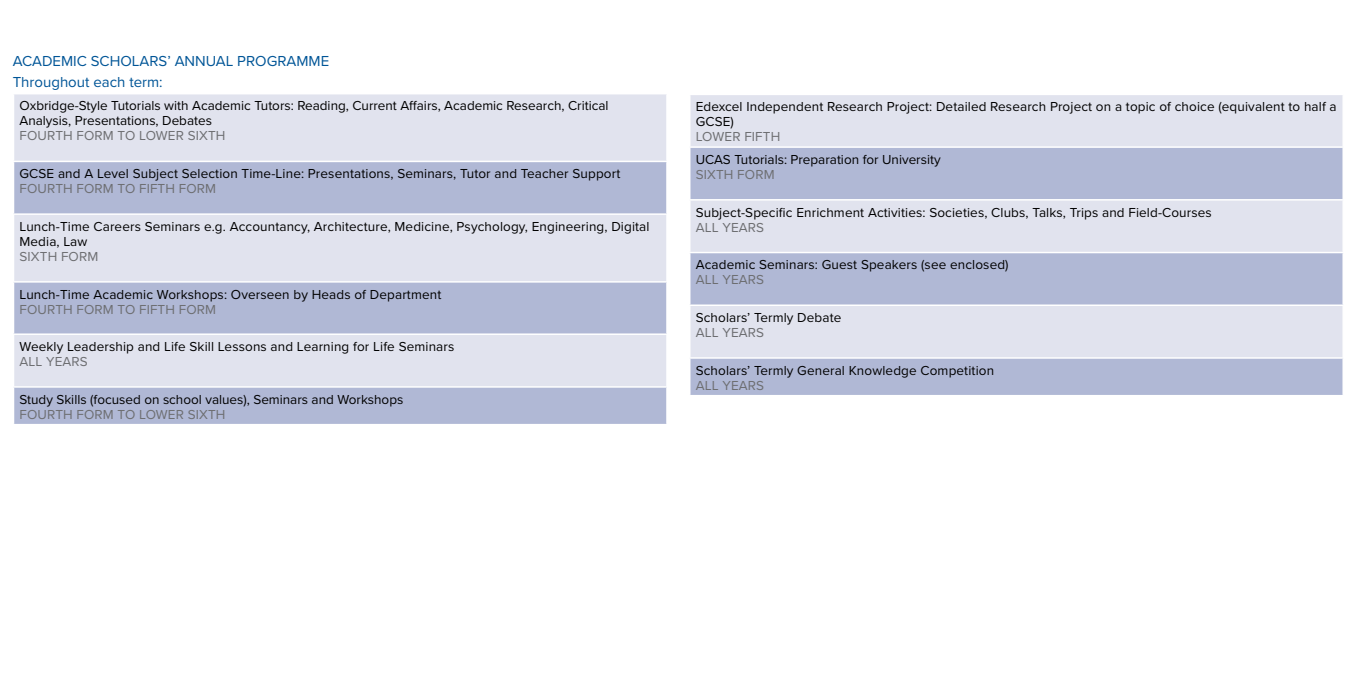
<style>
.page{position:relative;width:1361px;height:681px;background:#fff}
.page>*{position:absolute;margin:0;border:0;box-sizing:border-box;transform-origin:0 0}
.t1{font:15px/21px "Proxima Nova";color:#005597}
.t2{font:13.5px/15px "Proxima Nova";letter-spacing:.01em;color:#000}
.t3{font:13.5px "Proxima Nova";letter-spacing:.01em;color:#6d6e71}
.t4{font:13.5px/15px "Proxima Nova S";letter-spacing:.01em;color:#000}
</style>
<div class="page">
<div style="left:14px;top:94px;width:652px;height:67px;background:#e1e3ee"></div>
<svg style="left:14px;top:162px;width:652px;height:261px;fill:#b0b8d5"></svg>
<hr style="left:13px;top:213px;width:655px;height:2px;background:#fff">
<hr style="left:13px;top:281px;width:655px;height:1px;background:#fff">
<hr style="left:13px;top:333px;width:655px;height:2px;background:#fff">
<hr style="left:13px;top:386px;width:655px;height:1px;background:#fff">
<div style="left:690px;top:95px;width:652px;height:51px;background:#e1e3ee"></div>
<svg style="left:690px;top:148px;width:652px;height:247px;fill:#b0b8d5"></svg>
<hr style="left:689px;top:199px;width:655px;height:1px;background:#fff">
<hr style="left:689px;top:252px;width:655px;height:1px;background:#fff">
<hr style="left:689px;top:304px;width:655px;height:2px;background:#fff">
<hr style="left:689px;top:357px;width:655px;height:1px;background:#fff">
<p class="t1" style="left:13px;top:50px;width:318px">ACADEMIC SCHOLARS’ ANNUAL PROGRAMME<br>Throughout each term:</p>
<p class="t2" style="left:20px;top:98px;width:590px">Oxbridge-Style Tutorials with Academic Tutors: Reading, Current Affairs, Academic Research, Critical<br>Analysis, Presentations, Debates</p>
<p class="t3" style="left:20px;top:126px;width:207px">FOURTH FORM TO LOWER SIXTH</p>
<p class="t2" style="left:20px;top:165px;width:602px">GCSE and A Level Subject Selection Time-Line: Presentations, Seminars, Tutor and Teacher Support</p>
<p class="t3" style="left:20px;top:178px;width:198px">FOURTH FORM TO FIFTH FORM</p>
<p class="t2" style="left:20px;top:218px;width:631px">Lunch-Time Careers Seminars e.g. Accountancy, Architecture, Medicine, Psychology, Engineering, Digital<br>Media, Law</p>
<p class="t3" style="left:20px;top:246px;width:80px">SIXTH FORM</p>
<p class="t2" style="left:20px;top:286px;width:423px">Lunch-Time Academic Workshops: Overseen by Heads of Department</p>
<p class="t3" style="left:20px;top:299px;width:198px">FOURTH FORM TO FIFTH FORM</p>
<p class="t2" style="left:20px;top:338px;width:436px">Weekly Leadership and Life Skill Lessons and Learning for Life Seminars</p>
<p class="t3" style="left:20px;top:351px;width:70px">ALL YEARS</p>
<p class="t2" style="left:20px;top:391px;width:385px">Study Skills (focused on school values), Seminars and Workshops</p>
<p class="t3" style="left:20px;top:404px;width:207px">FOURTH FORM TO LOWER SIXTH</p>
<p class="t4" style="left:696px;top:98px;width:642px">Edexcel Independent Research Project: Detailed Research Project on a topic of choice (equivalent to half a<br>GCSE)</p>
<p class="t3" style="left:696px;top:126px;width:86px">LOWER FIFTH</p>
<p class="t2" style="left:696px;top:151px;width:246px">UCAS Tutorials: Preparation for University</p>
<p class="t3" style="left:696px;top:164px;width:80px">SIXTH FORM</p>
<p class="t2" style="left:696px;top:204px;width:518px">Subject-Specific Enrichment Activities: Societies, Clubs, Talks, Trips and Field-Courses</p>
<p class="t3" style="left:696px;top:217px;width:70px">ALL YEARS</p>
<p class="t2" style="left:696px;top:256px;width:314px">Academic Seminars: Guest Speakers (see enclosed)</p>
<p class="t3" style="left:696px;top:269px;width:70px">ALL YEARS</p>
<p class="t2" style="left:696px;top:309px;width:147px">Scholars’ Termly Debate</p>
<p class="t3" style="left:696px;top:322px;width:70px">ALL YEARS</p>
<p class="t2" style="left:696px;top:362px;width:300px">Scholars’ Termly General Knowledge Competition</p>
<p class="t3" style="left:696px;top:375px;width:70px">ALL YEARS</p>
</div>
